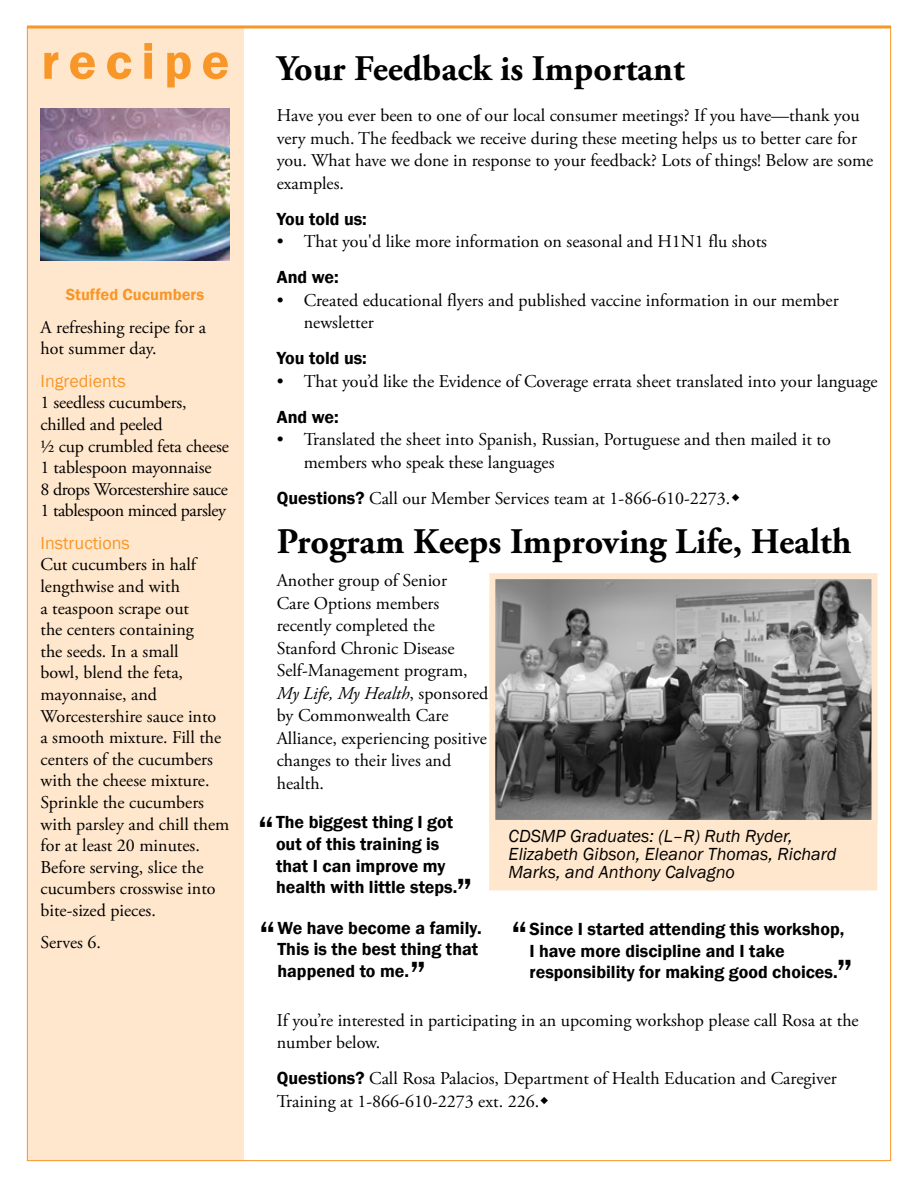
<style>
.page{position:relative;width:918px;height:1188px;background:#fff}
.page>*{position:absolute;margin:0;border:0;box-sizing:border-box;transform-origin:0 0}
.t1{font:600 52.5px "Franklin Gothic";letter-spacing:.17em;color:#f89728}
.t2{font:700 36px "Adobe Garamond Pro";color:#000}
.t3{font:600 36px "Franklin Gothic";color:#000}
.t4{font:18px/21.6px "Adobe Garamond Pro";color:#000}
.t5{font:600 18px/21.6px "Franklin Gothic";color:#000}
.t6{font:italic 18px/18px "Franklin Gothic";color:#000}
.t7{font:18px "Franklin Gothic";color:#f89728}
.t8{font:600 16.5px "Franklin Gothic";color:#f89728}
.s1{font-family:"Franklin Gothic";font-weight:600}
.s2{font-style:italic}
.s3{font-size:36px}
</style>
<div class="page">
<div style="left:27px;top:27px;width:216px;height:1134px;background:#ffe7cd"></div>
<img style="left:40px;top:108px;width:190px;height:153px">
<div style="left:492px;top:761px;width:382px;height:126px;background:#ffe7cd"></div>
<div style="left:489px;top:758px;width:388px;height:132px;border:6px solid #ffe7cd"></div>
<img style="left:496px;top:580px;width:375px;height:239px">
<div style="left:489px;top:573px;width:389px;height:253px;border:6px solid #ffe7cd"></div>
<hr style="left:27px;top:26px;width:864px;height:2px;background:#f89728">
<h1 class="t1" style="left:41px;top:29px;width:190px">recipe</h1>
<p class="t8" style="left:66px;top:285px;width:140px">Stuffed Cucumbers</p>
<p class="t4" style="left:40px;top:317px;width:167px">A refreshing recipe for a hot summer day.</p>
<p class="t7" style="left:40px;top:370px;width:87px">Ingredients</p>
<p class="t4" style="left:40px;top:393px;width:190px">1 seedless cucumbers, chilled and peeled<br>½ cup crumbled feta cheese<br>1 tablespoon mayonnaise<br>8 drops Worcestershire sauce<br>1 tablespoon minced parsley</p>
<p class="t7" style="left:40px;top:532px;width:91px">Instructions</p>
<p class="t4" style="left:40px;top:555px;width:190px">Cut cucumbers in half lengthwise and with<br>a teaspoon scrape out<br>the centers containing<br>the seeds. In a small<br>bowl, blend the feta, mayonnaise, and<br>Worcestershire sauce into<br>a smooth mixture. Fill the centers of the cucumbers with the cheese mixture.<br>Sprinkle the cucumbers with parsley and chill them for at least 20 minutes.<br>Before serving, slice the cucumbers crosswise into bite-sized pieces.</p>
<p class="t4" style="left:40px;top:933px;width:62px">Serves 6.</p>
<h2 class="t2" style="left:277px;top:48px;width:409px">Your Feedback is Important</h2>
<p class="t4" style="left:277px;top:105px;width:598px;line-height:22.5px">Have you ever been to one of our local consumer meetings? If you have—thank you very much. The feedback we receive during these meeting helps us to better care for you. What have we done in response to your feedback? Lots of things! Below are some examples.</p>
<p class="t5" style="left:277px;top:208px;width:92px">You told us:</p>
<p class="t4" style="left:277px;top:231px;width:492px">• That you'd like more information on seasonal and H1N1 flu shots</p>
<p class="t5" style="left:277px;top:266px;width:64px">And we:</p>
<p class="t4" style="left:304px;top:289px;width:536px;line-height:22.5px;text-indent:-27px">• Created educational flyers and published vaccine information in our member newsletter</p>
<p class="t5" style="left:277px;top:347px;width:92px">You told us:</p>
<p class="t4" style="left:277px;top:371px;width:602px">• That you’d like the Evidence of Coverage errata sheet translated into your language</p>
<p class="t5" style="left:277px;top:406px;width:64px">And we:</p>
<p class="t4" style="left:304px;top:429px;width:529px;line-height:22.5px;text-indent:-27px">• Translated the sheet into Spanish, Russian, Portuguese and then mailed it to members who speak these languages</p>
<p class="t4" style="left:277px;top:488px;width:455px"><span class="s1">Questions?</span> Call our Member Services team at 1-866-610-2273.</p>
<h2 class="t2" style="left:277px;top:521px;width:576px">Program Keeps Improving Life, Health</h2>
<p class="t4" style="left:277px;top:570px;width:213px;line-height:22.5px">Another group of Senior<br>Care Options members recently completed the<br>Stanford Chronic Disease<br>Self-Management program,<br><span class="s2">My Life, My Health</span>, sponsored by Commonwealth Care<br>Alliance, experiencing positive changes to their lives and health.</p>
<p class="t5" style="left:276px;top:812px;width:183px">The biggest thing I got out of this training is that I can improve my health with little steps.</p>
<h2 class="t3" style="left:258px;top:807px;width:17px">“</h2>
<h2 class="t3" style="left:456px;top:868px;width:17px">”</h2>
<p class="t5" style="left:277px;top:917px;width:206px">We have become a family.<br>This is the best thing that happened to me.</p>
<h2 class="t3" style="left:260px;top:912px;width:17px">“</h2>
<h2 class="t3" style="left:410px;top:952px;width:17px">”</h2>
<p class="t6" style="left:509px;top:827px;width:329px">CDSMP Graduates: (L–R) Ruth Ryder,<br>Elizabeth Gibson, Eleanor Thomas, Richard<br>Marks, and Anthony Calvagno</p>
<p class="t5" style="left:529px;top:919px;width:325px;text-indent:-18px"><span class="s3">“</span>Since I started attending this workshop,<br>I have more discipline and I take responsibility for making good choices.<span class="s3">”</span></p>
<p class="t4" style="left:277px;top:1010px;width:584px;line-height:22.5px">If you’re interested in participating in an upcoming workshop please call Rosa at the number below.</p>
<p class="t4" style="left:277px;top:1068px;width:562px;line-height:22.5px"><span class="s1">Questions?</span> Call Rosa Palacios, Department of Health Education and Caregiver<br>Training at 1‑866‑610‑2273 ext. 226.</p>
</div>
